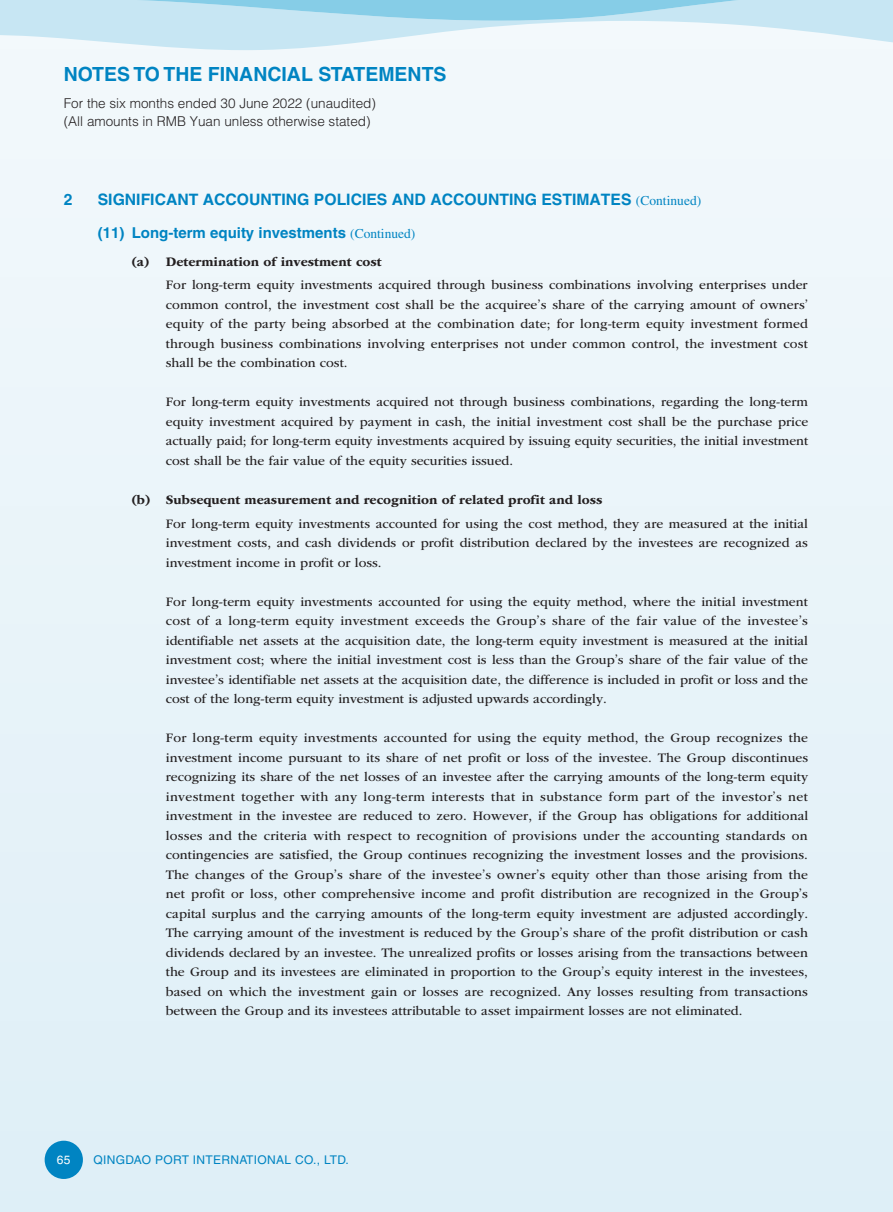
<style>
.page{position:relative;width:893px;height:1212px;background:#e8f3f9}
.page>*{position:absolute;margin:0;border:0;box-sizing:border-box;transform-origin:0 0}
.t1{font:700 19.5px "Helvetica LT Std";color:#0084c2}
.t2{font:700 15.75px "Helvetica LT Std";color:#0084c2}
.t3{font:700 15px "Helvetica LT Std";color:#0084c2}
.t4{font:13.5px/19.5px "ITC Garamond Std";letter-spacing:.005em;color:#231f20}
.t5{font:700 13.5px "ITC Garamond Std";color:#231f20}
.t6{font:300 13.5px/18px "Helvetica LT Std";color:#231f20}
.t7{font:13.5px "ITC Garamond Std";letter-spacing:.025em;color:#231f20}
.t8{font:13.5px "Times LT Std";color:#0084c2}
.t9{font:12px "Helvetica LT Std";letter-spacing:.025em;color:#0084c2}
.t10{font:12px "Helvetica LT Std";color:#fff}
</style>
<div class="page">
<svg style="left:0;top:43px;width:893px;height:7px;fill:#f3f9fc"></svg>
<svg style="left:0;top:0;width:893px;height:43px"></svg>
<div style="left:45px;top:1141px;width:38px;height:38px;background:#0084c2;border-radius:50%"></div>
<h1 class="t1" style="left:64px;top:62px;width:384px">NOTES TO THE FINANCIAL STATEMENTS</h1>
<p class="t6" style="left:64px;top:94px;width:314px">For the six months ended 30 June 2022 (unaudited( (All amounts in RMB Yuan unless otherwise stated(</p>
<p class="t2" style="left:64px;top:190px;width:10px">2</p>
<p class="t2" style="left:98px;top:190px;width:535px">SIGNIFICANT ACCOUNTING POLICIES AND ACCOUNTING ESTIMATES</p>
<p class="t8" style="left:636px;top:193px;width:67px">(Continued(</p>
<p class="t3" style="left:98px;top:223px;width:28px">(11)</p>
<p class="t3" style="left:132px;top:223px;width:216px">Long-term equity investments</p>
<p class="t8" style="left:350px;top:226px;width:67px">(Continued(</p>
<p class="t5" style="left:132px;top:254px;width:19px">a( )</p>
<p class="t5" style="left:132px;top:492px;width:20px">b( )</p>
<p class="t5" style="left:166px;top:254px;width:217px">Determination of investment cost</p>
<p class="t4" style="left:166px;top:276px;width:644px;text-align:right">For long-term equity investments acquired through business combinations involving enterprises under common control, the investment cost shall be the acquiree s’ share of the carrying amount of owners‘ formed</p>
<p class="t4" style="left:210px;top:315px;width:14px">of</p>
<p class="t4" style="left:229px;top:315px;width:21px">the</p>
<p class="t4" style="left:292px;top:315px;width:36px">being</p>
<p class="t4" style="left:332px;top:315px;width:58px">absorbed</p>
<p class="t4" style="left:412px;top:315px;width:21px">the</p>
<p class="t4" style="left:438px;top:315px;width:78px">combination</p>
<p class="t4" style="left:521px;top:315px;width:31px">date;</p>
<p class="t4" style="left:557px;top:315px;width:19px">for</p>
<p class="t4" style="left:580px;top:315px;width:61px">long-term</p>
<p class="t4" style="left:166px;top:315px;width:643px">equity<br>through business combinations involving enterprises not under common control, the investment cost shall be the combination cost.</p>
<p class="t4" style="left:166px;top:393px;width:644px;text-align:justify">For long-term equity investments acquired not through business combinations, regarding the long-term equity investment acquired by payment in cash, the initial investment cost shall be the purchase price actually paid; for long-term equity investments acquired by issuing equity securities, the initial investment cost shall be the fair value of the equity securities issued.</p>
<p class="t5" style="left:166px;top:492px;width:438px">Subsequent measurement and recognition of related profit and loss</p>
<p class="t4" style="left:646px;top:315px;width:40px">equity</p>
<p class="t4" style="left:690px;top:315px;width:69px">investment</p>
<p class="t4" style="left:254px;top:315px;width:33px">party</p>
<p class="t4" style="left:395px;top:315px;width:13px">at</p>
<p class="t4" style="left:166px;top:514px;width:644px;text-align:justify">For long-term equity investments accounted for using the cost method, they are measured at the initial investment costs, and cash dividends or profit distribution declared by the investees are recognized as investment income in profit or loss.</p>
<p class="t4" style="left:166px;top:592px;width:644px;text-align:right">For long-term equity investments accounted for using the equity method, where the initial investment investee s’</p>
<p class="t4" style="left:197px;top:611px;width:14px">of</p>
<p class="t4" style="left:229px;top:611px;width:62px">long-term</p>
<p class="t4" style="left:415px;top:611px;width:51px">exceeds</p>
<p class="t4" style="left:471px;top:611px;width:21px">the</p>
<p class="t4" style="left:552px;top:611px;width:35px">share</p>
<p class="t4" style="left:592px;top:611px;width:14px">of</p>
<p class="t4" style="left:610px;top:611px;width:21px">the</p>
<p class="t4" style="left:636px;top:611px;width:22px">fair</p>
<p class="t4" style="left:663px;top:611px;width:35px">value</p>
<p class="t4" style="left:703px;top:611px;width:14px">of</p>
<p class="t4" style="left:722px;top:611px;width:21px">the</p>
<p class="t4" style="left:497px;top:611px;width:51px">Group s’</p>
<p class="t4" style="left:295px;top:611px;width:40px">equity</p>
<p class="t4" style="left:340px;top:611px;width:70px">investment</p>
<p class="t4" style="left:166px;top:611px;width:644px">cost<br>identifiable net assets at the acquisition date, the long-term equity investment is measured at the initial investment cost; where the initial investment cost is less than the Group s’ share of the fair value of the investee s’ identifiable net assets at the acquisition date, the difference is included in profit or loss and the cost of the long-term equity investment is adjusted upwards accordingly.</p>
<p class="t4" style="left:789px;top:728px;width:21px">the</p>
<p class="t4" style="left:216px;top:611px;width:8px">a</p>
<p class="t4" style="left:193px;top:728px;width:62px">long-term</p>
<p class="t4" style="left:384px;top:728px;width:65px">accounted</p>
<p class="t4" style="left:454px;top:728px;width:19px">for</p>
<p class="t4" style="left:517px;top:728px;width:21px">the</p>
<p class="t4" style="left:588px;top:728px;width:53px">method,</p>
<p class="t4" style="left:645px;top:728px;width:21px">the</p>
<p class="t4" style="left:259px;top:728px;width:40px">equity</p>
<p class="t4" style="left:304px;top:728px;width:75px">investments</p>
<p class="t4" style="left:477px;top:728px;width:35px">using</p>
<p class="t4" style="left:543px;top:728px;width:40px">equity</p>
<p class="t4" style="left:716px;top:728px;width:68px">recognizes</p>
<p class="t4" style="left:670px;top:728px;width:41px">Group</p>
<p class="t4" style="left:166px;top:728px;width:22px">For</p>
<p class="t4" style="left:166px;top:748px;width:644px">investment income pursuant to its share of net profit or loss of the investee. The Group discontinues</p>
<p class="t4" style="left:166px;top:767px;width:644px">recognizing its share of the net losses of an investee after the carrying amounts of the long-term equity</p>
<p class="t4" style="left:788px;top:787px;width:21px">net</p>
<p class="t7" style="left:241px;top:789px;width:54px">together</p>
<p class="t4" style="left:301px;top:787px;width:29px">with</p>
<p class="t7" style="left:364px;top:789px;width:63px">long-term</p>
<p class="t4" style="left:491px;top:787px;width:26px">that</p>
<p class="t7" style="left:540px;top:789px;width:63px">substance</p>
<p class="t4" style="left:609px;top:787px;width:31px">form</p>
<p class="t4" style="left:676px;top:787px;width:14px">of</p>
<p class="t4" style="left:695px;top:787px;width:21px">the</p>
<p class="t7" style="left:722px;top:789px;width:62px">investor s’</p>
<p class="t7" style="left:166px;top:789px;width:71px">investment</p>
<p class="t4" style="left:166px;top:806px;width:644px">investment in the investee are reduced to zero. However, if the Group has obligations for additional</p>
<p class="t4" style="left:792px;top:826px;width:17px">on</p>
<p class="t7" style="left:431px;top:789px;width:55px">interests</p>
<p class="t4" style="left:522px;top:787px;width:14px">in</p>
<p class="t4" style="left:645px;top:787px;width:27px">part</p>
<p class="t4" style="left:335px;top:787px;width:24px">any</p>
<p class="t4" style="left:166px;top:826px;width:644px">losses<br>contingencies are satisfied, the Group continues recognizing the investment losses and the provisions.<br>The changes of the Group s’ share of the investee s’ owner s’ equity other than those arising from the net profit or loss, other comprehensive income and profit distribution are recognized in the Group s’ capital surplus and the carrying amounts of the long-term equity investment are adjusted accordingly.<br>The carrying amount of the investment is reduced by the Group s’ share of the profit distribution or cash dividends declared by an investee. The unrealized profits or losses arising from the transactions between the Group and its investees are eliminated in proportion to the Group s’ equity interest in the investees, based on which the investment gain or losses are recognized. Any losses resulting from transactions between the Group and its investees attributable to asset impairment losses are not eliminated.</p>
<p class="t4" style="left:209px;top:826px;width:24px">and</p>
<p class="t4" style="left:238px;top:826px;width:21px">the</p>
<p class="t4" style="left:314px;top:826px;width:29px">with</p>
<p class="t4" style="left:494px;top:826px;width:14px">of</p>
<p class="t4" style="left:583px;top:826px;width:38px">under</p>
<p class="t4" style="left:626px;top:826px;width:21px">the</p>
<p class="t4" style="left:726px;top:826px;width:61px">standards</p>
<p class="t4" style="left:264px;top:826px;width:45px">criteria</p>
<p class="t4" style="left:416px;top:826px;width:72px">recognition</p>
<p class="t4" style="left:512px;top:826px;width:66px">provisions</p>
<p class="t4" style="left:651px;top:826px;width:70px">accounting</p>
<p class="t4" style="left:347px;top:826px;width:46px">respect</p>
<p class="t4" style="left:398px;top:826px;width:14px">to</p>
<p class="t10" style="left:57px;top:1152px;width:15px">65</p>
<p class="t9" style="left:94px;top:1152px;width:257px">QINGDAO PORT INTERNATIONAL CO., LTD.</p>
</div>
